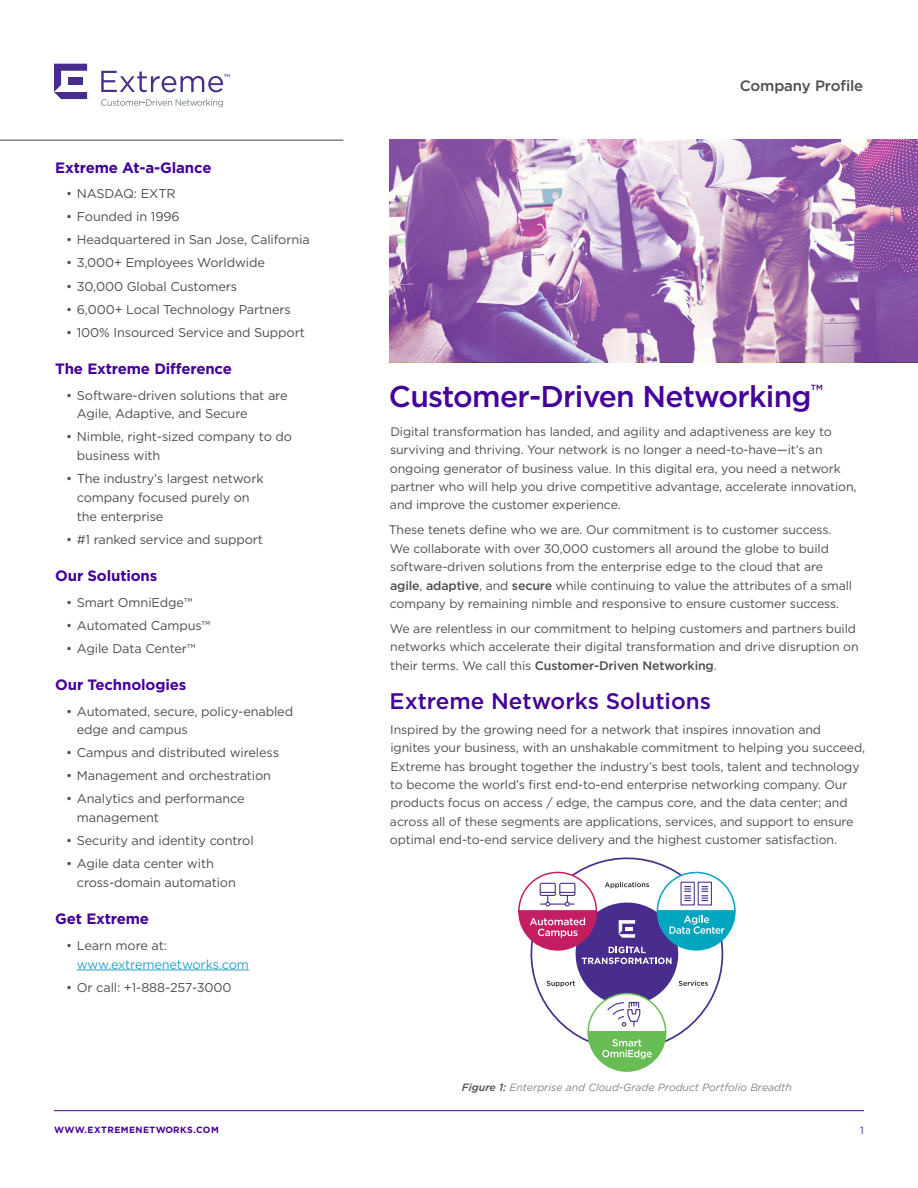
<style>
.page{position:relative;width:918px;height:1188px;background:#fff}
.page>*{position:absolute;margin:0;border:0;box-sizing:border-box;transform-origin:0 0}
.t1{font:500 30px "Gotham";letter-spacing:-.025em;color:#409}
.t2{font:500 22.5px "Gotham";color:#409}
.t3{font:700 15px "Gotham";letter-spacing:-.01em;color:#409}
.t4{font:500 15px "Gotham";letter-spacing:-.01em;color:#4d4d4f}
.t5{font:12.75px/18.8px "Gotham";letter-spacing:-.01em;color:#4d4d4f}
.t6{font:12.75px "Gotham";letter-spacing:-.01em;color:#29a2ca}
.t7{font:12.3px/18.5px "Gotham";letter-spacing:-.01em;color:#4d4d4f}
.t8{font:italic 10.5px "Gotham";color:#808285}
.t9{font:10.5px "Gotham";color:#6026a8}
.t10{font:700 9px "Gotham";letter-spacing:.05em;color:#409}
.s1{font-weight:500}
.s2{font-weight:500;color:#4d4d4f}
</style>
<div class="page">
<hr style="left:54px;top:1110px;width:810px;height:1px;background:#409">
<svg style="left:390px;top:139px;width:528px;height:223px;background:#ae88bb"></svg>
<svg style="left:101px;top:99px;width:122px;height:8px"></svg>
<svg style="left:54px;top:64px;width:33px;height:35px"></svg>
<svg style="left:101px;top:71px;width:129px;height:21px"></svg>
<hr style="left:0;top:139px;width:343px;height:2px;background:#808285">
<hr style="left:77px;top:970px;width:172px;height:1px;background:#29a2ca">
<svg style="left:583px;top:857px;width:88px;height:11px"></svg>
<svg style="left:518px;top:868px;width:218px;height:204px"></svg>
<p class="t3" style="left:55px;top:158px;width:158px">Extreme At-a-Glance</p>
<p class="t5" style="left:66px;top:184px;width:111px">• NASDAQ: EXTR</p>
<p class="t5" style="left:66px;top:207px;width:115px">• Founded in 1996</p>
<p class="t5" style="left:66px;top:230px;width:245px">• Headquartered in San Jose, California</p>
<p class="t5" style="left:66px;top:253px;width:201px">• 3,000+ Employees Worldwide</p>
<p class="t5" style="left:66px;top:276px;width:173px">• 30,000 Global Customers</p>
<p class="t5" style="left:66px;top:299px;width:226px">• 6,000+ Local Technology Partners</p>
<p class="t5" style="left:66px;top:323px;width:240px">• 100% Insourced Service and Support</p>
<p class="t3" style="left:55px;top:359px;width:178px">The Extreme Difference</p>
<p class="t5" style="left:77px;top:385px;width:212px;text-indent:-11px">• Software-driven solutions that are<br>Agile, Adaptive, and Secure</p>
<p class="t5" style="left:77px;top:427px;width:217px;text-indent:-11px">• Nimble, right-sized company to do business with</p>
<p class="t5" style="left:77px;top:469px;width:188px;text-indent:-11px">• The industry’s largest network company focused purely on the enterprise</p>
<p class="t5" style="left:66px;top:530px;width:198px">• #1 ranked service and support</p>
<p class="t3" style="left:55px;top:566px;width:104px">Our Solutions</p>
<p class="t5" style="left:66px;top:592px;width:128px">• Smart OmniEdge™</p>
<p class="t5" style="left:66px;top:615px;width:146px">• Automated Campus™</p>
<p class="t5" style="left:66px;top:639px;width:131px">• Agile Data Center™</p>
<p class="t3" style="left:55px;top:675px;width:133px">Our Technologies</p>
<p class="t5" style="left:77px;top:701px;width:218px;text-indent:-11px">• Automated, secure, policy-enabled edge and campus</p>
<p class="t5" style="left:66px;top:743px;width:214px">• Campus and distributed wireless</p>
<p class="t5" style="left:66px;top:766px;width:207px">• Management and orchestration</p>
<p class="t5" style="left:77px;top:789px;width:169px;text-indent:-11px">• Analytics and performance management</p>
<p class="t5" style="left:66px;top:831px;width:189px">• Security and identity control</p>
<p class="t5" style="left:77px;top:854px;width:161px;text-indent:-11px">• Agile data center with cross-domain automation</p>
<p class="t3" style="left:55px;top:909px;width:95px">Get Extreme</p>
<p class="t5" style="left:66px;top:936px;width:103px">• Learn more at:</p>
<p class="t6" style="left:77px;top:956px;width:174px">www.extremenetworks.com</p>
<p class="t5" style="left:66px;top:978px;width:167px">• Or call: +1-888-257-3000</p>
<p class="t4" style="left:740px;top:76px;width:125px">Company Profile</p>
<h1 class="t1" style="left:389px;top:376px;width:436px">Customer-Driven Networking<sup>™</sup></h1>
<p class="t7" style="left:390px;top:422px;width:468px">Digital transformation has landed, and agility and adaptiveness are key to surviving and thriving. Your network is no longer a need-to-have—it’s an ongoing generator of business value. In this digital era, you need a network partner who will help you drive competitive advantage, accelerate innovation, and improve the customer experience.</p>
<p class="t7" style="left:389px;top:521px;width:465px">These tenets define who we are. Our commitment is to customer success.<br>We collaborate with over 30,000 customers all around the globe to build software-driven solutions from the enterprise edge to the cloud that are <span class="s1">agile</span>, <span class="s1">adaptive</span>, and <span class="s1">secure</span> while continuing to value the attributes of a small company by remaining nimble and responsive to ensure customer success.</p>
<p class="t7" style="left:390px;top:619px;width:471px">We are relentless in our commitment to helping customers and partners build networks which accelerate their digital transformation and drive disruption on their terms. We call this <span class="s1">Customer-Driven Networking</span>.</p>
<h2 class="t2" style="left:390px;top:686px;width:323px">Extreme Networks Solutions</h2>
<p class="t7" style="left:390px;top:720px;width:477px">Inspired by the growing need for a network that inspires innovation and<br>ignites your business, with an unshakable commitment to helping you succeed, Extreme has brought together the industry’s best tools, talent and technology to become the world’s first end-to-end enterprise networking company. Our products focus on access / edge, the campus core, and the data center; and across all of these segments are applications, services, and support to ensure optimal end-to-end service delivery and the highest customer satisfaction.</p>
<p class="t8" style="left:462px;top:1080px;width:331px"><span class="s2">Figure 1:</span> Enterprise and Cloud-Grade Product Portfolio Breadth</p>
<p class="t10" style="left:54px;top:1124px;width:166px">WWW.EXTREMENETWORKS.COM</p>
<p class="t9" style="left:860px;top:1124px;width:5px">1</p>
</div>
